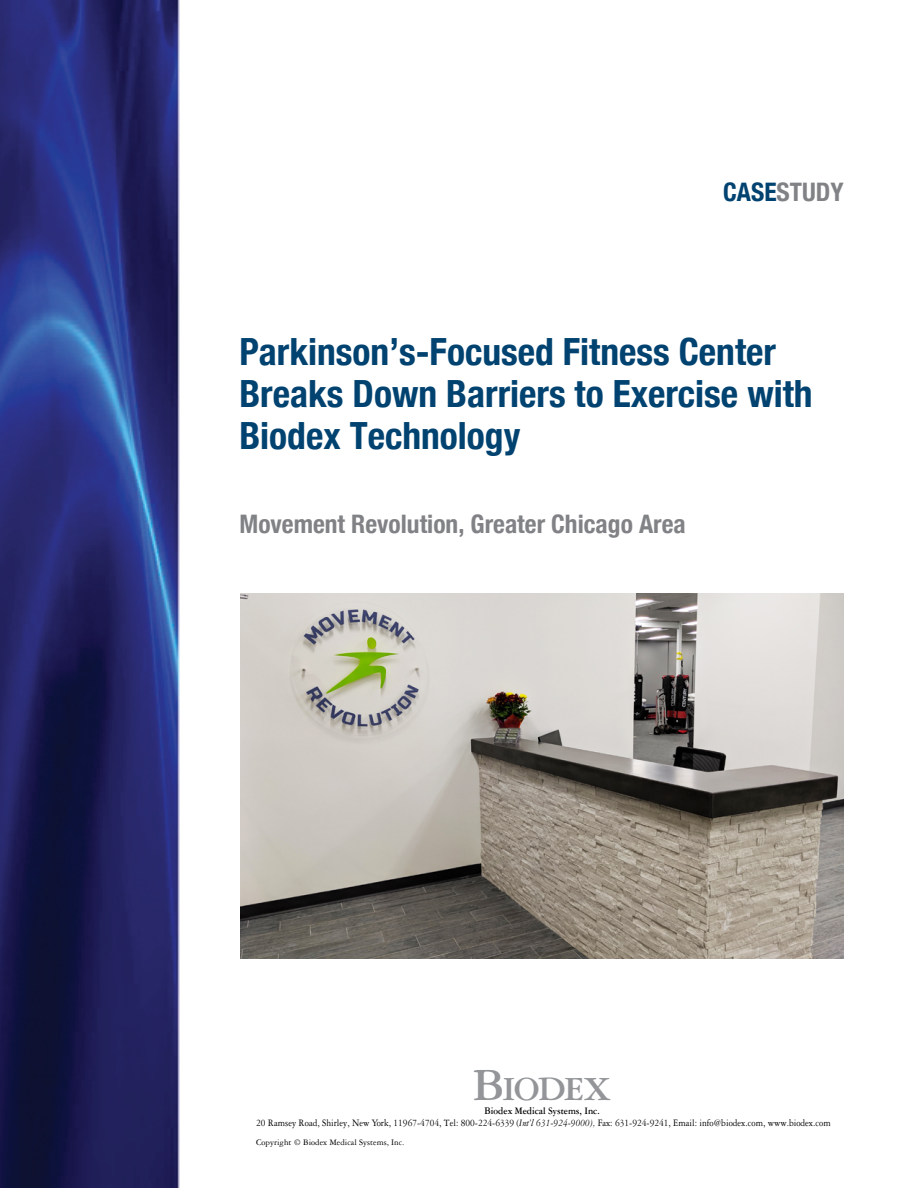
<style>
.page{position:relative;width:918px;height:1188px;background:#fff}
.page>*{position:absolute;margin:0;border:0;box-sizing:border-box;transform-origin:0 0}
.t1{font:700 48px "Garamond Three";color:#939598}
.t2{font:700 condensed 37.5px/42px "Helvetica Neue";color:#004270}
.t3{font:700 36px "Garamond Three";letter-spacing:-.05em;color:#939598}
.t4{font:700 condensed 25.5px "Helvetica Neue";color:#808285}
.t5{font:10.5px "Garamond Three";color:#000;scale:.9 1}
.t6{font:700 10.5px "Garamond Three";color:#000;scale:.9 1}
.t7{font:9px "Garamond Three";color:#000}
.s1{color:#004270}
.s2{font-style:italic}
</style>
<div class="page">
<img style="left:0;top:0;width:180px;height:1187px">
<img style="left:241px;top:593px;width:602px;height:365px">
<p class="t4" style="left:723px;top:171px;width:122px"><span class="s1">CASE</span>STUDY</p>
<p class="t2" style="left:239px;top:328px;width:575px">Parkinson’s-Focused Fitness Center<br>Breaks Down Barriers to Exercise with<br>Biodex Technology</p>
<p class="t4" style="left:239px;top:503px;width:448px">Movement Revolution, Greater Chicago Area</p>
<p class="t1" style="left:473px;top:1059px;width:34px">B</p>
<p class="t6" style="left:485px;top:1105px;width:130px">Biodex Medical Systems, Inc.</p>
<p class="t3" style="left:502px;top:1069px;width:111px">IODEX</p>
<p class="t5" style="left:256px;top:1118px;width:640px">20 Ramsey Road, Shirley, New York, 11967-4704, Tel: 800-224-6339 (<span class="s2">Int’l 631-924-9000),</span> Fax: 631-924-9241, Email: info@biodex.com, www.biodex.com</p>
<p class="t7" style="left:256px;top:1138px;width:150px">Copyright © Biodex Medical Systems, Inc.</p>
</div>
